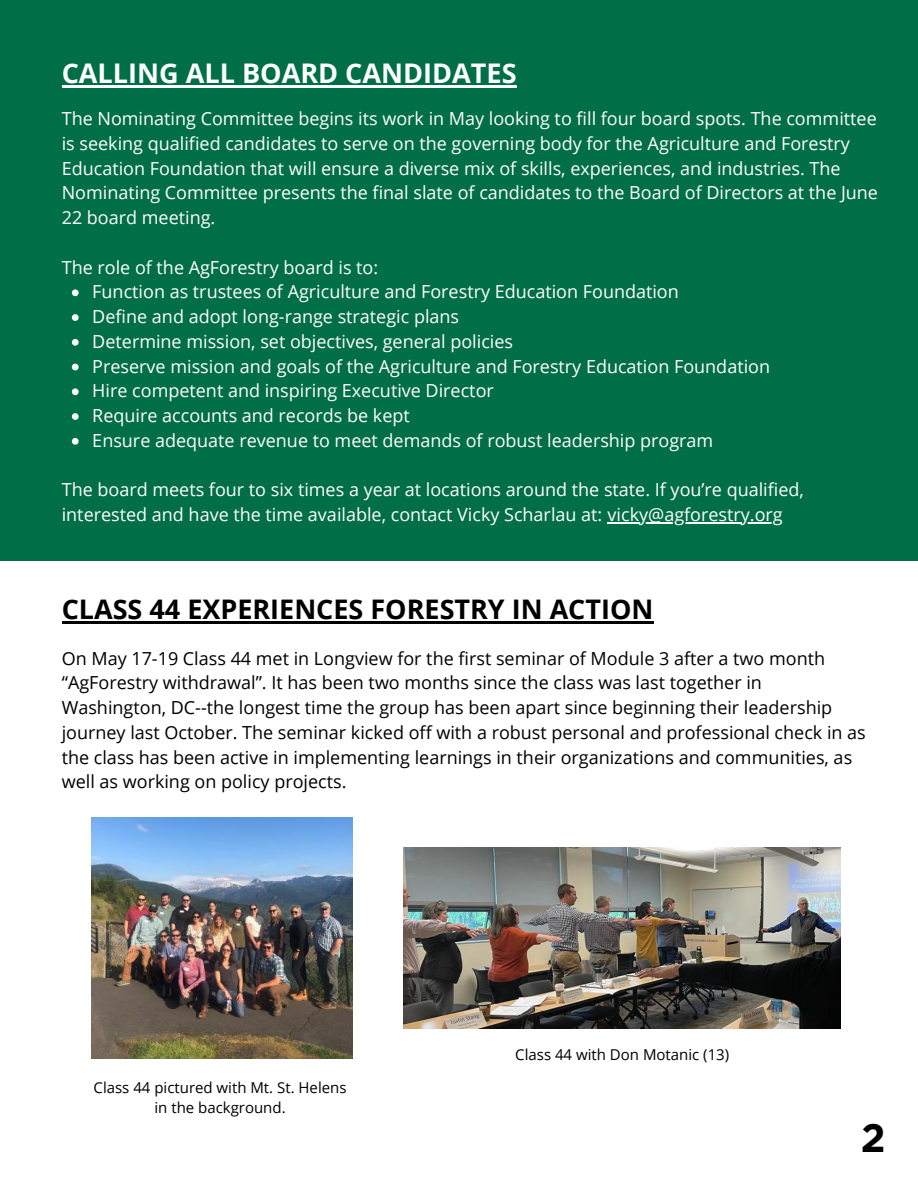
<style>
.page{position:relative;width:918px;height:1188px;background:#fff}
.page>*{position:absolute;margin:0;border:0;box-sizing:border-box;transform-origin:0 0}
.t1{font:700 39.75px "Gotham";color:#000}
.t2{font:700 27px "Open Sans";color:#000}
.t3{font:700 27px "Open Sans";color:#fff}
.t4{font:18px/24.8px "Open Sans";color:#fff}
.t5{font:18px/24.8px "Open Sans";color:#000}
.t6{font:15px/20.4px "Open Sans";color:#000;text-align:center}
</style>
<div class="page">
<hr style="left:62px;top:622px;width:591px;height:2px;background:#000">
<div style="left:0;top:0;width:918px;height:560px;background:#006e47"></div>
<svg style="left:72px;top:289px;width:7px;height:7px"></svg>
<svg style="left:72px;top:314px;width:7px;height:7px"></svg>
<svg style="left:72px;top:339px;width:7px;height:7px"></svg>
<svg style="left:72px;top:364px;width:7px;height:6px"></svg>
<svg style="left:72px;top:388px;width:7px;height:7px"></svg>
<svg style="left:72px;top:413px;width:7px;height:7px"></svg>
<svg style="left:72px;top:438px;width:7px;height:7px"></svg>
<hr style="left:608px;top:522px;width:175px;height:1px;background:#fff">
<hr style="left:62px;top:85px;width:455px;height:2px;background:#fff">
<img style="left:92px;top:817px;width:261px;height:242px">
<img style="left:404px;top:847px;width:436px;height:181px">
<h2 class="t3" style="left:62px;top:54px;width:456px">CALLING ALL BOARD CANDIDATES</h2>
<p class="t4" style="left:62px;top:106px;width:818px">The Nominating Committee begins its work in May looking to fill four board spots. The committee is seeking qualified candidates to serve on the governing body for the Agriculture and Forestry Education Foundation that will ensure a diverse mix of skills, experiences, and industries. The Nominating Committee presents the final slate of candidates to the Board of Directors at the June 22 board meeting.</p>
<p class="t4" style="left:62px;top:254px;width:318px">The role of the AgForestry board is to:</p>
<p class="t4" style="left:92px;top:279px;width:679px">Function as trustees of Agriculture and Forestry Education Foundation<br>Define and adopt long-range strategic plans<br>Determine mission, set objectives, general policies<br>Preserve mission and goals of the Agriculture and Forestry Education Foundation Hire competent and inspiring Executive Director<br>Require accounts and records be kept<br>Ensure adequate revenue to meet demands of robust leadership program</p>
<p class="t4" style="left:62px;top:477px;width:744px">The board meets four to six times a year at locations around the state. If you’re qualified, interested and have the time available, contact Vicky Scharlau at: vicky@agforestry.org</p>
<h2 class="t2" style="left:62px;top:591px;width:593px">CLASS 44 EXPERIENCES FORESTRY IN ACTION</h2>
<p class="t5" style="left:62px;top:645px;width:806px">On May 17-19 Class 44 met in Longview for the first seminar of Module 3 after a two month “AgForestry withdrawal”. It has been two months since the class was last together in Washington, DC--the longest time the group has been apart since beginning their leadership journey last October. The seminar kicked off with a robust personal and professional check in as the class has been active in implementing learnings in their organizations and communities, as well as working on policy projects.</p>
<p class="t6" style="left:94px;top:1077px;width:255px">Class 44 pictured with Mt. St. Helens in the background.</p>
<p class="t6" style="left:515px;top:1044px;width:215px">Class 44 with Don Motanic (13)</p>
<h1 class="t1" style="left:861px;top:1113px;width:26px">2</h1>
</div>
